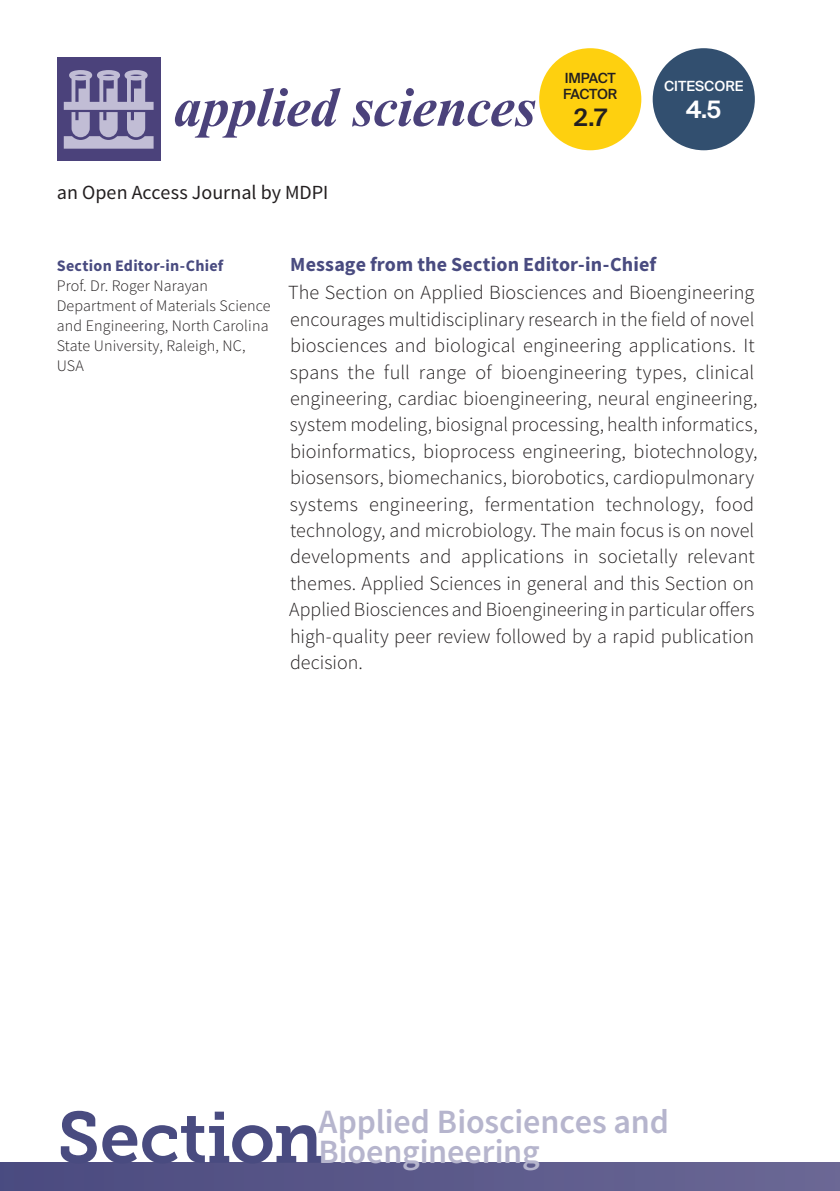
<style>
.page{position:relative;width:840px;height:1191px;background:#fff}
.page>*{position:absolute;margin:0;border:0;box-sizing:border-box;transform-origin:0 0}
.Title_Museo_Color__G{font:72px "Museo Slab 700";letter-spacing:-.01em;color:#494b80}
.t1{font:italic 700 55.6px "Times New Roman";letter-spacing:-.01em;color:#4b427b}
.Title_Museo_Color__G-2{font:600 34px/30px "Source Sans Pro";letter-spacing:-.005em;color:#b6b5cd}
.Heading_2{font:600 24px "Suisse Intl";color:#231f20}
.Heading_2-2{font:600 24px "Suisse Intl";color:#fff}
.Text_Source_Blocksat{font:300 20px/26.4px "Source Sans Pro";letter-spacing:.005em;color:#231f20}
.Title_Source{font:700 20px "Source Sans Pro";letter-spacing:.005em;color:#494b80}
.Text_Source_Blocksat-2{font:20px "Source Sans Pro";color:#231f20}
.Text_Source_8_pt{font:300 16px/20px "Source Sans Pro";letter-spacing:.01em;color:#231f20}
.Title_Source-2{font:700 16px "Source Sans Pro";letter-spacing:.015em;color:#494b80}
.Heading_1{font:500 14px/16px "Suisse Intl";letter-spacing:-.03em;color:#231f20}
.Heading_1-2{font:500 14px "Suisse Intl";color:#fff}
</style>
<div class="page">
<div style="left:0;top:1162px;width:839px;height:29px;background:linear-gradient(to right,#4b4a80,#6b6795)"></div>
<div style="left:539px;top:48px;width:102px;height:102px;background:#fed00f;border-radius:50%"></div>
<div style="left:652px;top:48px;width:102px;height:102px;background:#324f6f;border-radius:50%"></div>
<div style="left:57px;top:57px;width:103px;height:104px;background:#4b427b"></div>
<svg style="left:64px;top:70px;width:89px;height:79px"></svg>
<p class="t1" style="left:174px;top:68px;width:364px">applied sciences</p>
<p class="Text_Source_Blocksat-2" style="left:57px;top:180px;width:273px">an Open Access Journal by MDPI</p>
<p class="Heading_1" style="left:562px;top:70px;width:56px">IMPACT<br>FACTOR</p>
<p class="Heading_2" style="left:573px;top:104px;width:34px">2.7</p>
<p class="Heading_1-2" style="left:663px;top:78px;width:81px">CITESCORE</p>
<p class="Heading_2-2" style="left:685px;top:96px;width:37px">4.5</p>
<p class="Title_Source-2" style="left:57px;top:254px;width:168px">Section Editor-in-Chief</p>
<p class="Text_Source_8_pt" style="left:57px;top:275px;width:153px">Prof. Dr. Roger Narayan</p>
<p class="Text_Source_8_pt" style="left:57px;top:295px;width:215px">Department of Materials Science and Engineering, North Carolina<br>State University, Raleigh, NC,<br>USA</p>
<p class="Title_Source" style="left:290px;top:250px;width:367px">Message from the Section Editor-in-Chief</p>
<p class="Text_Source_Blocksat" style="left:288px;top:279px;width:471px">The Section on Applied Biosciences and Bioengineering encourages multidisciplinary research in the field of novel biosciences and biological engineering applications. It spans the full range of bioengineering types, clinical engineering, cardiac bioengineering, neural engineering, system modeling, biosignal processing, health informatics, bioinformatics, bioprocess engineering, biotechnology, biosensors, biomechanics, biorobotics, cardiopulmonary systems engineering, fermentation technology, food technology, and microbiology. The main focus is on novel developments and applications in societally relevant themes. Applied Sciences in general and this Section on Applied Biosciences and Bioengineering in particular offers high-quality peer review followed by a rapid publication decision.</p>
<p class="Title_Museo_Color__G-2" style="left:318px;top:1106px;width:352px">Applied Biosciences and<br>Bioengineering</p>
<p class="Title_Museo_Color__G" style="left:57px;top:1097px;width:267px">Section</p>
</div>
